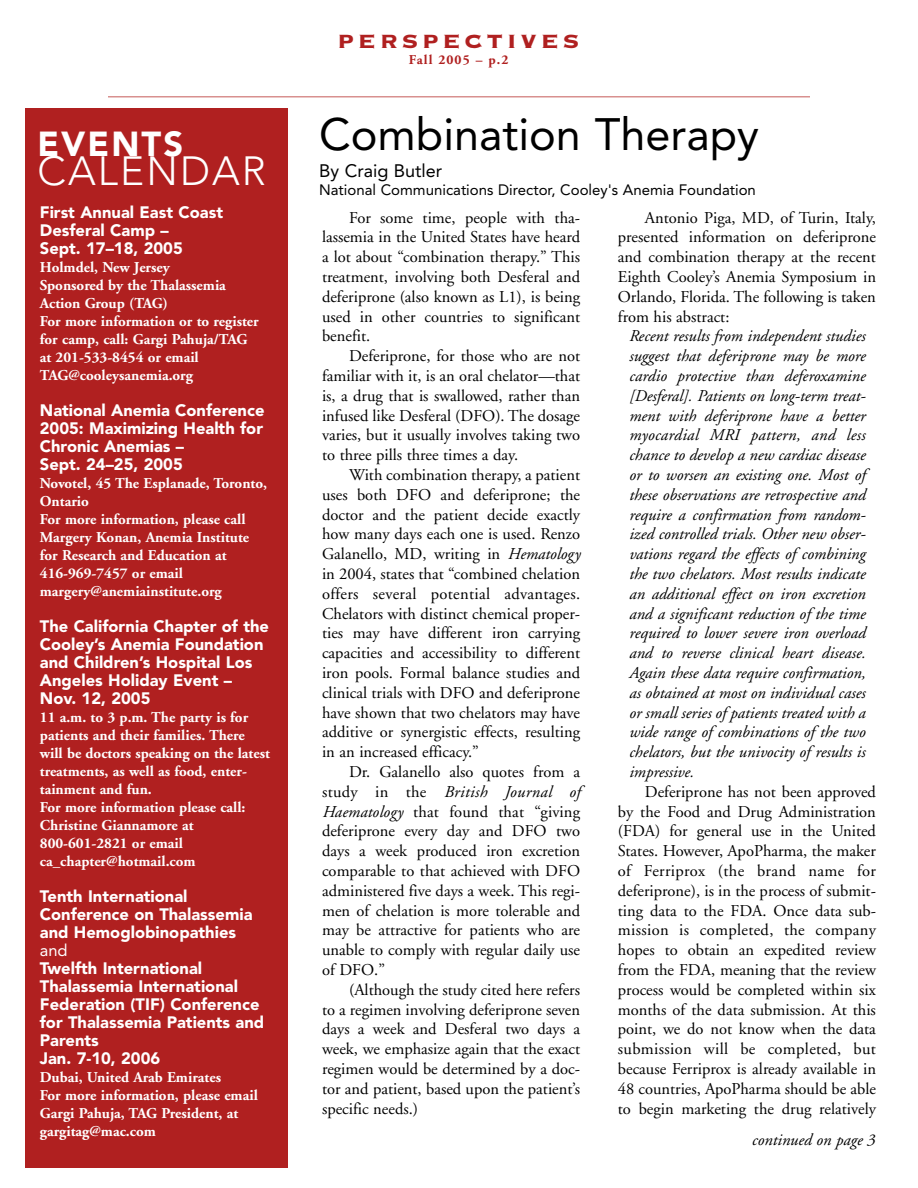
<style>
.page{position:relative;width:918px;height:1188px;background:#fff}
.page>*{position:absolute;margin:0;border:0;box-sizing:border-box;transform-origin:0 0}
.t1{font:45px "Avenir";color:#000}
.t2{font:300 40.5px "Avenir";letter-spacing:.05em;color:#fff}
.t3{font:900 34.5px "Avenir";letter-spacing:.06em;color:#fff}
.t4{font:30px "Copperplate Thirty Three BC";letter-spacing:.12em;color:#b02020}
.t5{font:18px "Avenir";color:#000}
.t6{font:16.5px/19.8px "Adobe Garamond";color:#000;text-align:justify}
.t7{font:italic 16.5px/19.8px "Adobe Garamond";color:#000;text-align:justify}
.t8{font:900 16.5px/18px "Avenir";color:#fff}
.t9{font:16.5px "Avenir";color:#fff}
.t10{font:700 15px/18px "Adobe Garamond";color:#fff}
.t11{font:15px "Avenir";color:#000}
.t12{font:700 13.5px "Adobe Garamond";letter-spacing:.08em;color:#b02020}
.s1{font-style:italic}
</style>
<div class="page">
<div style="left:25px;top:108px;width:263px;height:1060px;background:#b02020"></div>
<hr style="left:108px;top:96px;width:702px;height:2px;background:#d8908f">
<h3 class="t3" style="left:38px;top:130px;width:147px">EVENTS</h3>
<h2 class="t2" style="left:38px;top:154px;width:230px">CALENDAR</h2>
<p class="t8" style="left:40px;top:205px;width:185px">First Annual East Coast<br>Desferal Camp –<br>Sept. 17–18, 2005</p>
<p class="t10" style="left:40px;top:260px;width:220px">Holmdel, New Jersey<br>Sponsored by the Thalassemia<br>Action Group (TAG)<br>For more information or to register for camp, call: Gargi Pahuja/TAG at 201-533-8454 or email<br>TAG@cooleysanemia.org</p>
<p class="t8" style="left:40px;top:403px;width:226px">National Anemia Conference<br>2005: Maximizing Health for<br>Chronic Anemias –<br>Sept. 24–25, 2005</p>
<p class="t10" style="left:40px;top:476px;width:229px">Novotel, 45 The Esplanade, Toronto,<br>Ontario<br>For more information, please call<br>Margery Konan, Anemia Institute for Research and Education at<br>416-969-7457 or email margery@anemiainstitute.org</p>
<p class="t8" style="left:40px;top:619px;width:231px">The California Chapter of the<br>Cooley’s Anemia Foundation and Children’s Hospital Los<br>Angeles Holiday Event –<br>Nov. 12, 2005</p>
<p class="t10" style="left:40px;top:710px;width:232px">11 a.m. to 3 p.m. The party is for patients and their families. There will be doctors speaking on the latest treatments, as well as food, enter&shy;tainment and fun.<br>For more information please call:<br>Christine Giannamore at<br>800-601-2821 or email ca_chapter@hotmail.com</p>
<p class="t8" style="left:40px;top:889px;width:214px">Tenth International<br>Conference on Thalassemia and Hemoglobinopathies</p>
<p class="t9" style="left:40px;top:943px;width:29px">and</p>
<p class="t8" style="left:40px;top:961px;width:226px">Twelfth International<br>Thalassemia International<br>Federation (TIF) Conference for Thalassemia Patients and<br>Parents<br>Jan. 7-10, 2006</p>
<p class="t10" style="left:40px;top:1070px;width:219px">Dubai, United Arab Emirates<br>For more information, please email<br>Gargi Pahuja, TAG President, at gargitag@mac.com</p>
<h3 class="t4" style="left:338px;top:20px;width:243px">perspectives</h3>
<p class="t12" style="left:409px;top:55px;width:101px">Fall 2005 – p.2</p>
<h1 class="t1" style="left:319px;top:116px;width:441px">Combination Therapy</h1>
<p class="t5" style="left:319px;top:163px;width:125px">By Craig Butler</p>
<p class="t11" style="left:319px;top:184px;width:438px">National Communications Director, Cooley's Anemia Foundation</p>
<p class="t6" style="left:322px;top:209px;width:260px;text-indent:27px">For some time, people with tha&shy;lassemia in the United States have heard a lot about “combination therapy.” This treatment, involving both Desferal and deferiprone (also known as L1), is being used in other countries to significant benefit.</p>
<p class="t6" style="left:322px;top:348px;width:260px;text-indent:27px">Deferiprone, for those who are not familiar with it, is an oral chelator—that is, a drug that is swallowed, rather than infused like Desferal (DFO). The dosage varies, but it usually involves taking two to three pills three times a day.</p>
<p class="t6" style="left:322px;top:466px;width:260px;text-indent:27px">With combination therapy, a patient uses both DFO and deferiprone; the doctor and the patient decide exactly how many days each one is used. Renzo Galanello, MD, writing in <span class="s1">Hematology </span>in 2004, states that “combined chelation offers several potential advantages.<br>Chelators with distinct chemical proper&shy;ties may have different iron carrying capacities and accessibility to different iron pools. Formal balance studies and clinical trials with DFO and deferiprone have shown that two chelators may have additive or synergistic effects, resulting in an increased efficacy.”</p>
<p class="t6" style="left:322px;top:763px;width:260px;text-indent:27px">Dr. Galanello also quotes from a study in the <span class="s1">British Journal of Haematology</span> that found that “giving deferiprone every day and DFO two days a week produced iron excretion comparable to that achieved with DFO administered five days a week. This regi&shy;men of chelation is more tolerable and may be attractive for patients who are unable to comply with regular daily use of DFO.”</p>
<p class="t6" style="left:322px;top:981px;width:260px;text-indent:27px">(Although the study cited here refers to a regimen involving deferiprone seven days a week and Desferal two days a week, we emphasize again that the exact regimen would be determined by a doc&shy;tor and patient, based upon the patient’s specific needs.)</p>
<p class="t6" style="left:618px;top:209px;width:260px;text-indent:27px">Antonio Piga, MD, of Turin, Italy, presented information on deferiprone and combination therapy at the recent Eighth Cooley’s Anemia Symposium in Orlando, Florida. The following is taken from his abstract:</p>
<p class="t7" style="left:629px;top:328px;width:239px">Recent results from independent studies suggest that deferiprone may be more cardio protective than deferoxamine [Desferal]. Patients on long-term treat&shy;ment with deferiprone have a better myocardial MRI pattern, and less chance to develop a new cardiac disease or to worsen an existing one. Most of these observations are retrospective and require a confirmation from random&shy;ized controlled trials. Other new obser&shy;vations regard the effects of combining the two chelators. Most results indicate an additional effect on iron excretion and a significant reduction of the time required to lower severe iron overload and to reverse clinical heart disease.<br>Again these data require confirmation, as obtained at most on individual cases or small series of patients treated with a wide range of combinations of the two chelators, but the univocity of results is impressive.</p>
<p class="t6" style="left:618px;top:783px;width:260px;text-indent:27px">Deferiprone has not been approved by the Food and Drug Administration (FDA) for general use in the United States. However, ApoPharma, the maker of Ferriprox (the brand name for deferiprone), is in the process of submit&shy;ting data to the FDA. Once data sub&shy;mission is completed, the company hopes to obtain an expedited review from the FDA, meaning that the review process would be completed within six months of the data submission. At this point, we do not know when the data submission will be completed, but because Ferriprox is already available in 48 countries, ApoPharma should be able to begin marketing the drug relatively</p>
<p class="t7" style="left:752px;top:1131px;width:125px">continued on page 3</p>
</div>
